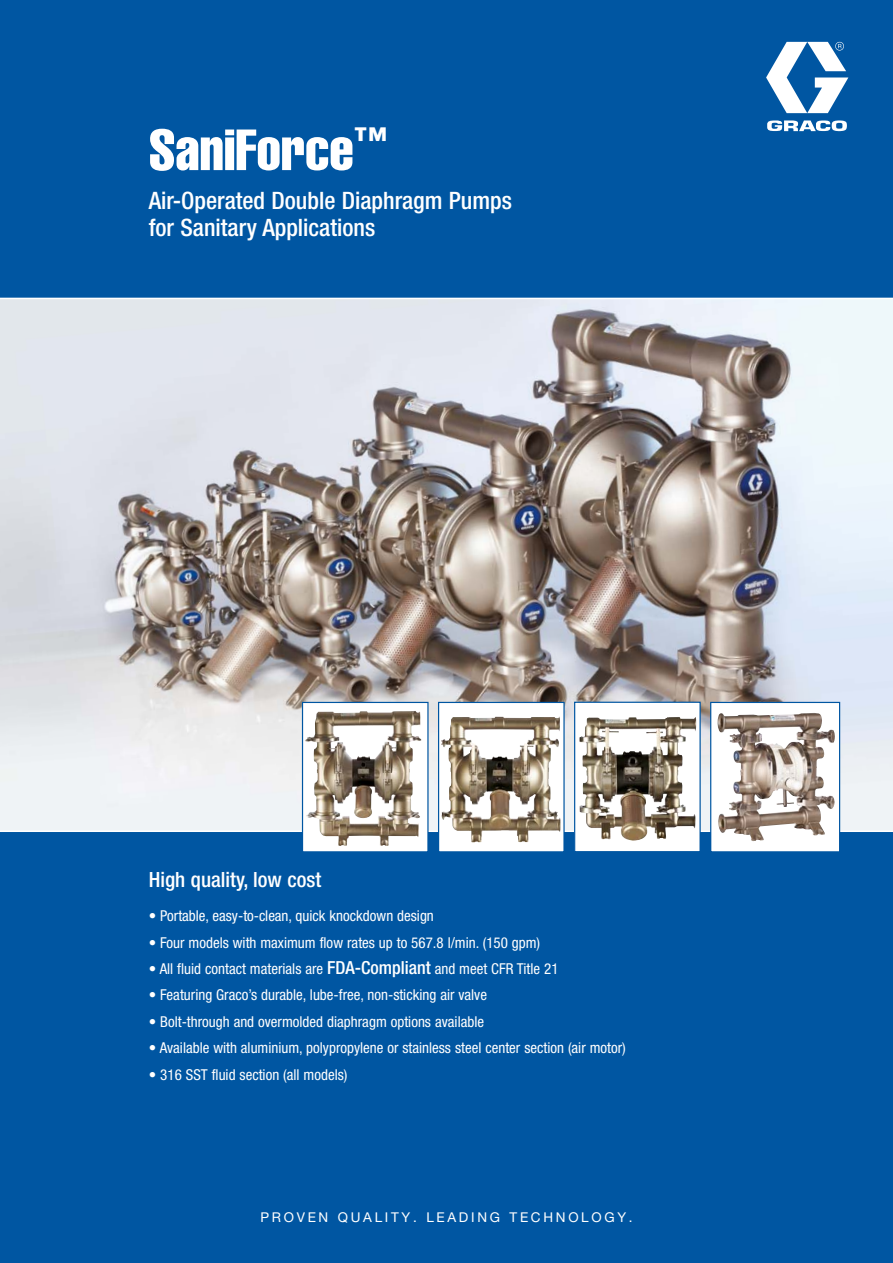
<style>
.page{position:relative;width:893px;height:1263px;background:#0056a2}
.page>*{position:absolute;margin:0;border:0;box-sizing:border-box;transform-origin:0 0}
.t1{font:57px "Helvetica LT Std Comp";color:#fff}
.t2{font:500 condensed 24px/27px "Helvetica Neue LT Std";color:#fff}
.t3{font:500 condensed 21px "Helvetica Neue LT Std";color:#fff}
.t4{font:condensed 15px "Helvetica Neue LT Std";color:#fff}
.t5{font:13.5px "Helvetica Neue LT Std";letter-spacing:.2em;color:#fff}
.s1{font-weight:500;font-size:18px}
</style>
<div class="page">
<img style="left:0;top:299px;width:893px;height:531px">
<svg style="left:766px;top:42px;width:82px;height:89px"></svg>
<hr style="left:0;top:298px;width:893px;height:1px;background:#fff">
<hr style="left:0;top:830px;width:893px;height:2px;background:#fff">
<svg style="left:440px;top:704px;width:123px;height:146px;background:#dedad4"></svg>
<img style="left:442px;top:749px;width:112px;height:82px">
<div style="left:438px;top:702px;width:127px;height:150px;border:1px solid #0056a2"></div>
<div style="left:575px;top:702px;width:125px;height:150px;background:#fff"></div>
<img style="left:579px;top:717px;width:117px;height:124px">
<div style="left:574px;top:702px;width:127px;height:150px;border:1px solid #0056a2"></div>
<svg style="left:304px;top:704px;width:123px;height:146px;background:#c9c0b6"></svg>
<img style="left:305px;top:741px;width:89px;height:82px">
<div style="left:302px;top:702px;width:127px;height:150px;border:1px solid #0056a2"></div>
<svg style="left:712px;top:704px;width:126px;height:146px;background:#e1dbd7"></svg>
<img style="left:717px;top:712px;width:118px;height:102px">
<div style="left:710px;top:702px;width:130px;height:150px;border:1px solid #0056a2"></div>
<h1 class="t1" style="left:149px;top:129px;width:240px">SaniForce<sup>™</sup></h1>
<h2 class="t2" style="left:149px;top:189px;width:365px">Air-Operated Double Diaphragm Pumps for Sanitary Applications</h2>
<h3 class="t3" style="left:149px;top:872px;width:174px">High quality, low cost</h3>
<p class="t4" style="left:149px;top:910px;width:287px">• Portable, easy-to-clean, quick knockdown design</p>
<p class="t4" style="left:149px;top:937px;width:393px">• Four models with maximum flow rates up to 567.8 l/min. (150 gpm)</p>
<p class="t4" style="left:149px;top:963px;width:411px">• All fluid contact materials are <span class="s1">FDA-Compliant</span> and meet CFR Title 21</p>
<p class="t4" style="left:149px;top:990px;width:340px">• Featuring Graco’s durable, lube-free, non-sticking air valve</p>
<p class="t4" style="left:149px;top:1016px;width:337px">• Bolt-through and overmolded diaphragm options available</p>
<p class="t4" style="left:149px;top:1042px;width:478px">• Available with aluminium, polypropylene or stainless steel center section (air motor)</p>
<p class="t4" style="left:149px;top:1069px;width:200px">• 316 SST fluid section (all models)</p>
<p class="t5" style="left:260px;top:1212px;width:374px">PROVEN QUALITY. LEADING TECHNOLOGY.</p>
</div>
